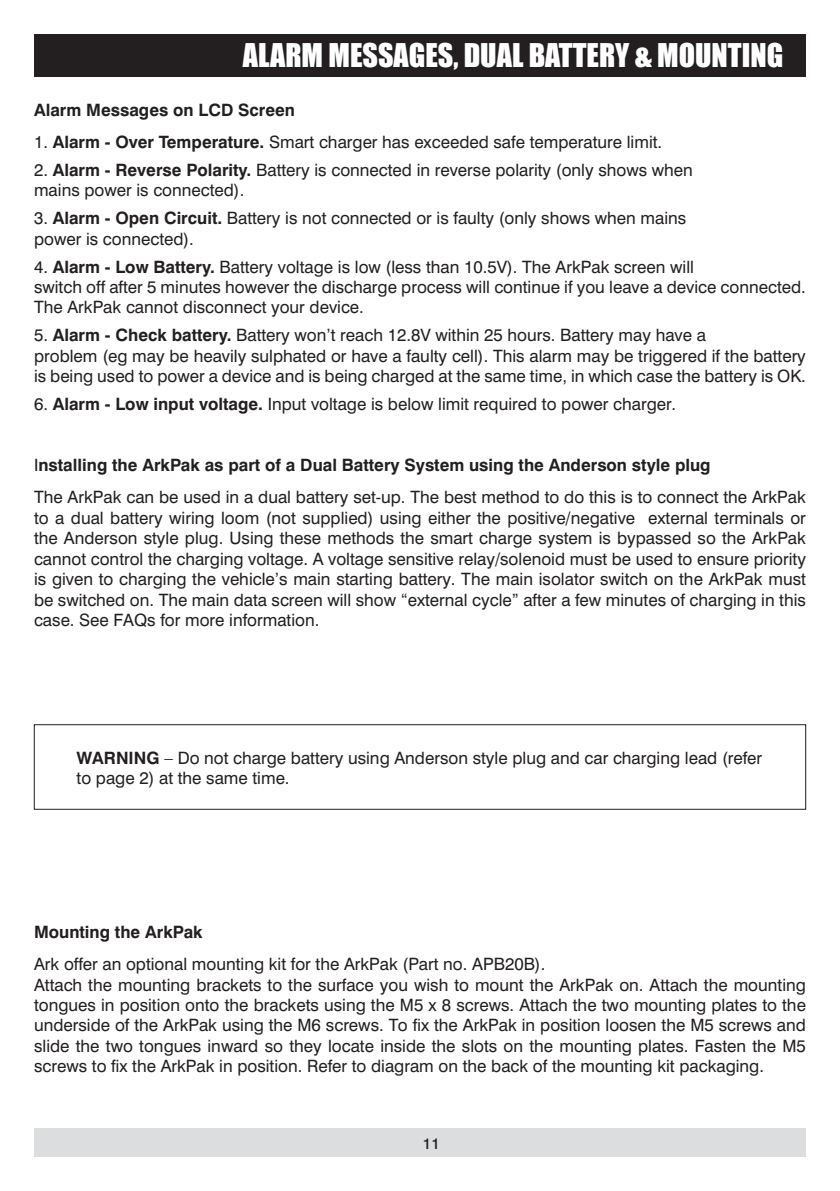
<style>
.page{position:relative;width:840px;height:1191px;background:#fff}
.page>*{position:absolute;margin:0;border:0;box-sizing:border-box;transform-origin:0 0}
.t1{font:30px "Impact";color:#fff}
.t2{font:17px/20.4px "Swiss 721 BT";color:#231f20}
.t3{font:700 17px "Swiss 721 BT";color:#231f20}
.t4{font:500 15px "Swiss 721 BT";color:#231f20}
.s1{font-weight:700}
.s2{font-weight:400}
</style>
<div class="page">
<div style="left:34px;top:34px;width:771px;height:43px;background:#231f20"></div>
<div style="left:34px;top:1128px;width:771px;height:29px;background:#dcdddf"></div>
<div style="left:34px;top:724px;width:771px;height:85px;border:1px solid #231f20"></div>
<p class="t1" style="left:243px;top:32px;width:541px">ALARM MESSAGES, DUAL BATTERY &amp; MOUNTING</p>
<p class="t3" style="left:34px;top:99px;width:262px">Alarm Messages on LCD Screen</p>
<p class="t2" style="left:34px;top:131px;width:629px">1. <span class="s1">Alarm - Over Temperature.</span> Smart charger has exceeded safe temperature limit.</p>
<p class="t2" style="left:34px;top:159px;width:660px">2. <span class="s1">Alarm - Reverse Polarity.</span> Battery is connected in reverse polarity (only shows when</p>
<p class="t2" style="left:34px;top:180px;width:212px">mains power is connected).</p>
<p class="t2" style="left:34px;top:208px;width:653px">3. <span class="s1">Alarm - Open Circuit.</span> Battery is not connected or is faulty (only shows when mains</p>
<p class="t2" style="left:34px;top:228px;width:161px">power is connected).</p>
<p class="t2" style="left:34px;top:256px;width:661px">4. <span class="s1">Alarm - Low Battery.</span> Battery voltage is low (less than 10.5V). The ArkPak screen will</p>
<p class="t2" style="left:34px;top:277px;width:773px">switch off after 5 minutes however the discharge process will continue if you leave a device connected.<br>The ArkPak cannot disconnect your device.</p>
<p class="t2" style="left:34px;top:325px;width:673px">5. <span class="s1">Alarm - Check battery.</span> Battery won’t reach 12.8V within 25 hours. Battery may have a</p>
<p class="t2" style="left:34px;top:345px;width:773px">problem (eg may be heavily sulphated or have a faulty cell). This alarm may be triggered if the battery is being used to power a device and is being charged at the same time, in which case the battery is OK.</p>
<p class="t2" style="left:34px;top:394px;width:643px">6. <span class="s1">Alarm - Low input voltage.</span> Input voltage is below limit required to power charger.</p>
<p class="t3" style="left:34px;top:455px;width:677px"><span class="s2">I</span>nstalling the ArkPak as part of a Dual Battery System using the Anderson style plug</p>
<p class="t2" style="left:34px;top:487px;width:773px;text-align:justify">The ArkPak can be used in a dual battery set-up. The best method to do this is to connect the ArkPak to a dual battery wiring loom (not supplied) using either the positive/negative external terminals or the Anderson style plug. Using these methods the smart charge system is bypassed so the ArkPak cannot control the charging voltage. A voltage sensitive relay/solenoid must be used to ensure priority is given to charging the vehicle’s main starting battery. The main isolator switch on the ArkPak must be switched on. The main data screen will show “external cycle” after a few minutes of charging in this case. See FAQs for more information.</p>
<p class="t2" style="left:77px;top:747px;width:686px"><span class="s1">WARNING</span> – Do not charge battery using Anderson style plug and car charging lead (refer to page 2) at the same time.</p>
<p class="t3" style="left:34px;top:921px;width:170px">Mounting the ArkPak</p>
<p class="t2" style="left:34px;top:953px;width:512px">Ark offer an optional mounting kit for the ArkPak (Part no. APB20B).</p>
<p class="t2" style="left:34px;top:974px;width:773px;text-align:justify">Attach the mounting brackets to the surface you wish to mount the ArkPak on. Attach the mounting tongues in position onto the brackets using the M5 x 8 screws. Attach the two mounting plates to the underside of the ArkPak using the M6 screws. To fix the ArkPak in position loosen the M5 screws and slide the two tongues inward so they locate inside the slots on the mounting plates. Fasten the M5 screws to fix the ArkPak in position. Refer to diagram on the back of the mounting kit packaging.</p>
<p class="t4" style="left:423px;top:1134px;width:18px">11</p>
</div>
